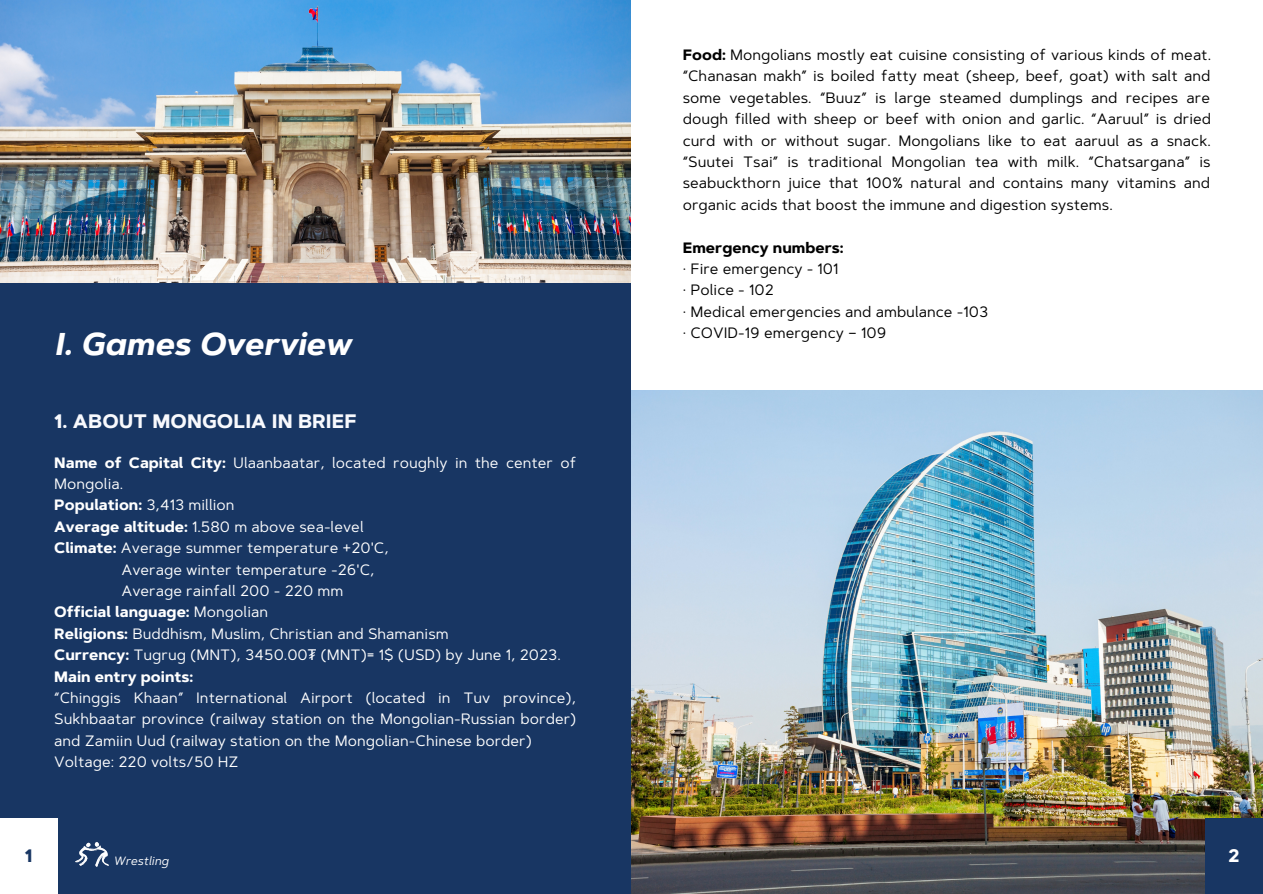
<style>
.page{position:relative;width:1263px;height:894px;background:#fff}
.page>*{position:absolute;margin:0;border:0;box-sizing:border-box;transform-origin:0 0}
.t1{font:italic 700 31.5px "Artegra Sans";color:#fff}
.t2{font:700 19.5px "Artegra Sans";color:#f8f9fd}
.t3{font:700 18px "Artegra Sans";color:#183663}
.t4{font:700 18px "Artegra Sans";color:#fff}
.t5{font:15px/21.3px "Artegra Sans";color:#000;text-align:justify}
.t6{font:15px/21.3px "Artegra Sans";color:#fff}
.t7{font:700 15px "Artegra Sans";color:#fff}
.t8{font:700 15px "Artegra Sans";color:#000}
.t9{font:italic 12px "Artegra Sans";color:#fff}
.s1{font-weight:700}
.s2{font-weight:400}
.s3{font-family:"Noto Sans"}
</style>
<div class="page">
<div style="left:0;top:0;width:631px;height:893px;background:#183663"></div>
<img style="left:631px;top:390px;width:631px;height:503px">
<img style="left:0;top:0;width:631px;height:282px">
<div style="left:1205px;top:818px;width:58px;height:75px;background:#183663"></div>
<div style="left:0;top:818px;width:57px;height:75px;background:#fff"></div>
<img style="left:75px;top:842px;width:34px;height:25px">
<p class="t1" style="left:54px;top:324px;width:298px">I. Games Overview</p>
<p class="t2" style="left:54px;top:408px;width:304px">1. ABOUT MONGOLIA IN BRIEF</p>
<p class="t6" style="left:54px;top:451px;width:523px"><span class="s1">Name of Capital City:</span> Ulaanbaatar, located roughly in the center of<br>Mongolia.</p>
<p class="t6" style="left:54px;top:494px;width:182px"><span class="s1">Population:</span> 3,413 million</p>
<p class="t6" style="left:54px;top:515px;width:311px"><span class="s1">Average altitude:</span> 1.580 m above sea-level</p>
<p class="t6" style="left:54px;top:537px;width:336px"><span class="s1">Climate:</span> Average summer temperature +20'C,</p>
<p class="t6" style="left:121px;top:558px;width:255px">Average winter temperature -26'C,</p>
<p class="t6" style="left:121px;top:579px;width:224px">Average rainfall 200 - 220 mm</p>
<p class="t7" style="left:54px;top:602px;width:215px">Official language: <span class="s2">Mongolian</span></p>
<p class="t6" style="left:54px;top:622px;width:396px"><span class="s1">Religions:</span> Buddhism, Muslim, Christian and Shamanism</p>
<p class="t6" style="left:54px;top:644px;width:508px"><span class="s1">Currency:</span> Tugrug (MNT), 3450.00<span class="s3">₮</span> (MNT)= 1$ (USD) by June 1, 2023.</p>
<p class="t7" style="left:54px;top:666px;width:141px">Main entry points:</p>
<p class="t6" style="left:54px;top:686px;width:524px;text-align:justify">“Chinggis Khaan” International Airport (located in Tuv province), Sukhbaatar province (railway station on the Mongolian-Russian border) and Zamiin Uud (railway station on the Mongolian-Chinese border)</p>
<p class="t6" style="left:54px;top:750px;width:186px">Voltage: 220 volts/50 HZ</p>
<p class="t5" style="left:683px;top:44px;width:530px"><span class="s1">Food:</span> Mongolians mostly eat cuisine consisting of various kinds of meat. “Chanasan makh” is boiled fatty meat (sheep, beef, goat) with salt and some vegetables. “Buuz” is large steamed dumplings and recipes are dough filled with sheep or beef with onion and garlic. “Aaruul” is dried curd with or without sugar. Mongolians like to eat aaruul as a snack. “Suutei Tsai” is traditional Mongolian tea with milk. “Chatsargana” is seabuckthorn juice that 100% natural and contains many vitamins and organic acids that boost the immune and digestion systems.</p>
<p class="t8" style="left:683px;top:238px;width:162px">Emergency numbers:</p>
<p class="t5" style="left:683px;top:258px;width:157px">· Fire emergency - 101</p>
<p class="t5" style="left:683px;top:279px;width:93px">· Police - 102</p>
<p class="t5" style="left:683px;top:300px;width:307px">· Medical emergencies and ambulance -103</p>
<p class="t5" style="left:683px;top:322px;width:205px">· COVID-19 emergency – 109</p>
<p class="t3" style="left:25px;top:843px;width:9px">1</p>
<p class="t4" style="left:1228px;top:843px;width:13px">2</p>
<p class="t9" style="left:114px;top:853px;width:57px">Wrestling</p>
</div>
